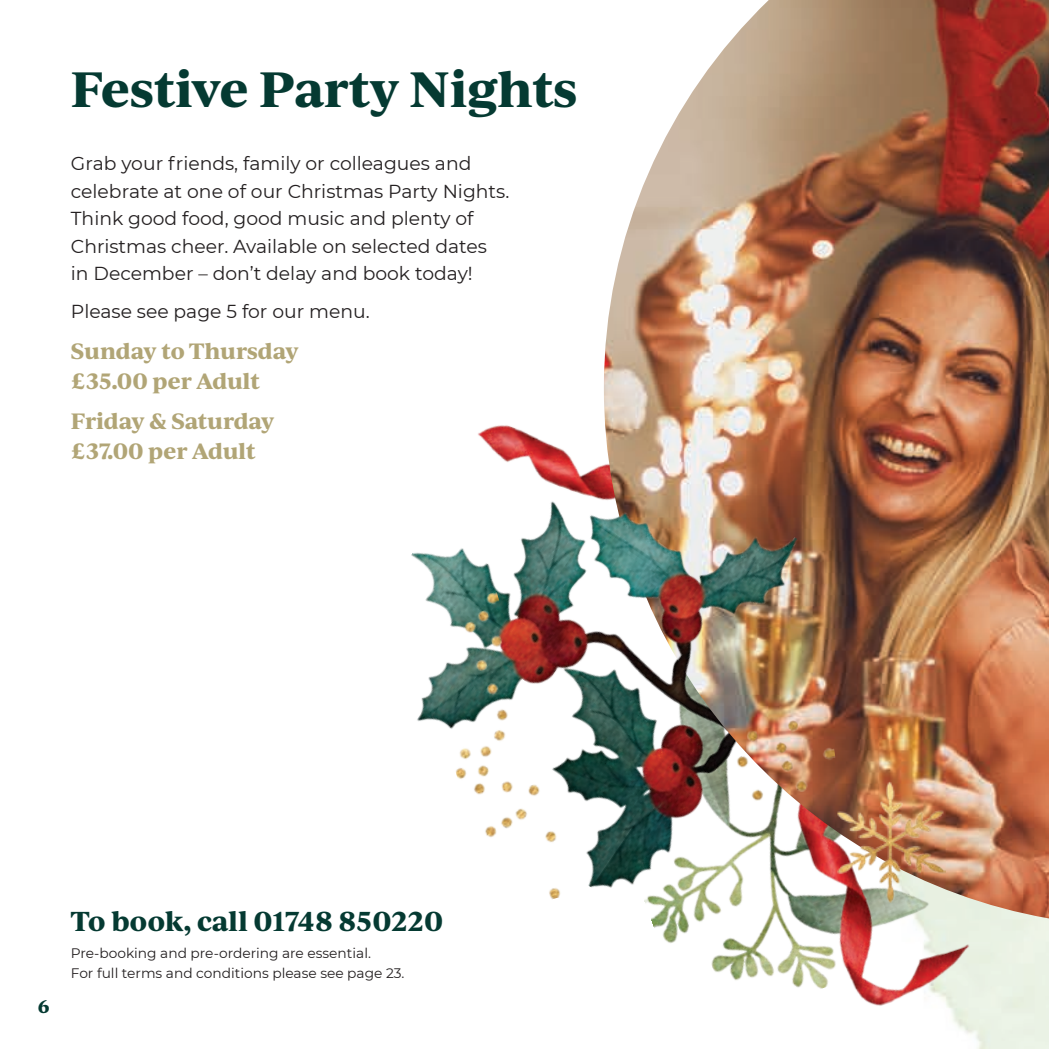
<style>
.page{position:relative;width:1049px;height:1049px;background:#fff}
.page>*{position:absolute;margin:0;border:0;box-sizing:border-box;transform-origin:0 0}
.Page_headers{font:700 47.5px "Ivy Journal";letter-spacing:-.02em;color:#053a32}
.Body_Subs{font:700 26.25px "Ivy Journal";letter-spacing:-.005em;color:#053a32}
.Prices{font:700 21.25px/30px "Ivy Journal";letter-spacing:-.01em;color:#b1a576}
.Bodycopy{font:18.75px/27.5px "Montserrat";color:#231f20}
.Body_Subs-2{font:700 17.5px "Ivy Journal";color:#053a32}
.Small_print{font:13.75px/20px "Montserrat";color:#231f20}
</style>
<div class="page">
<img style="left:711px;top:918px;width:295px;height:117px">
<img style="left:737px;top:918px;width:246px;height:102px">
<img style="left:411px;top:552px;width:489px;height:391px">
<img style="left:604px;top:0;width:445px;height:918px">
<img style="left:440px;top:364px;width:379px;height:338px">
<img style="left:411px;top:592px;width:171px;height:323px">
<img style="left:709px;top:681px;width:135px;height:153px">
<img style="left:836px;top:781px;width:109px;height:122px">
<p class="Page_headers" style="left:71px;top:53px;width:508px">Festive Party Nights</p>
<p class="Bodycopy" style="left:71px;top:149px;width:440px">Grab your friends, family or colleagues and celebrate at one of our Christmas Party Nights.<br>Think good food, good music and plenty of Christmas cheer. Available on selected dates in December – don’t delay and book today!</p>
<p class="Bodycopy" style="left:71px;top:297px;width:300px">Please see page 5 for our menu.</p>
<p class="Prices" style="left:71px;top:335px;width:229px">Sunday to Thursday £35.00 per Adult</p>
<p class="Prices" style="left:71px;top:406px;width:205px">Friday &amp; Saturday £37.00 per Adult</p>
<p class="Body_Subs-2" style="left:38px;top:993px;width:13px">6</p>
<p class="Body_Subs" style="left:71px;top:901px;width:374px">To book, call 01748 850220</p>
<p class="Small_print" style="left:71px;top:943px;width:335px">Pre-booking and pre-ordering are essential.<br>For full terms and conditions please see page 23.</p>
</div>
